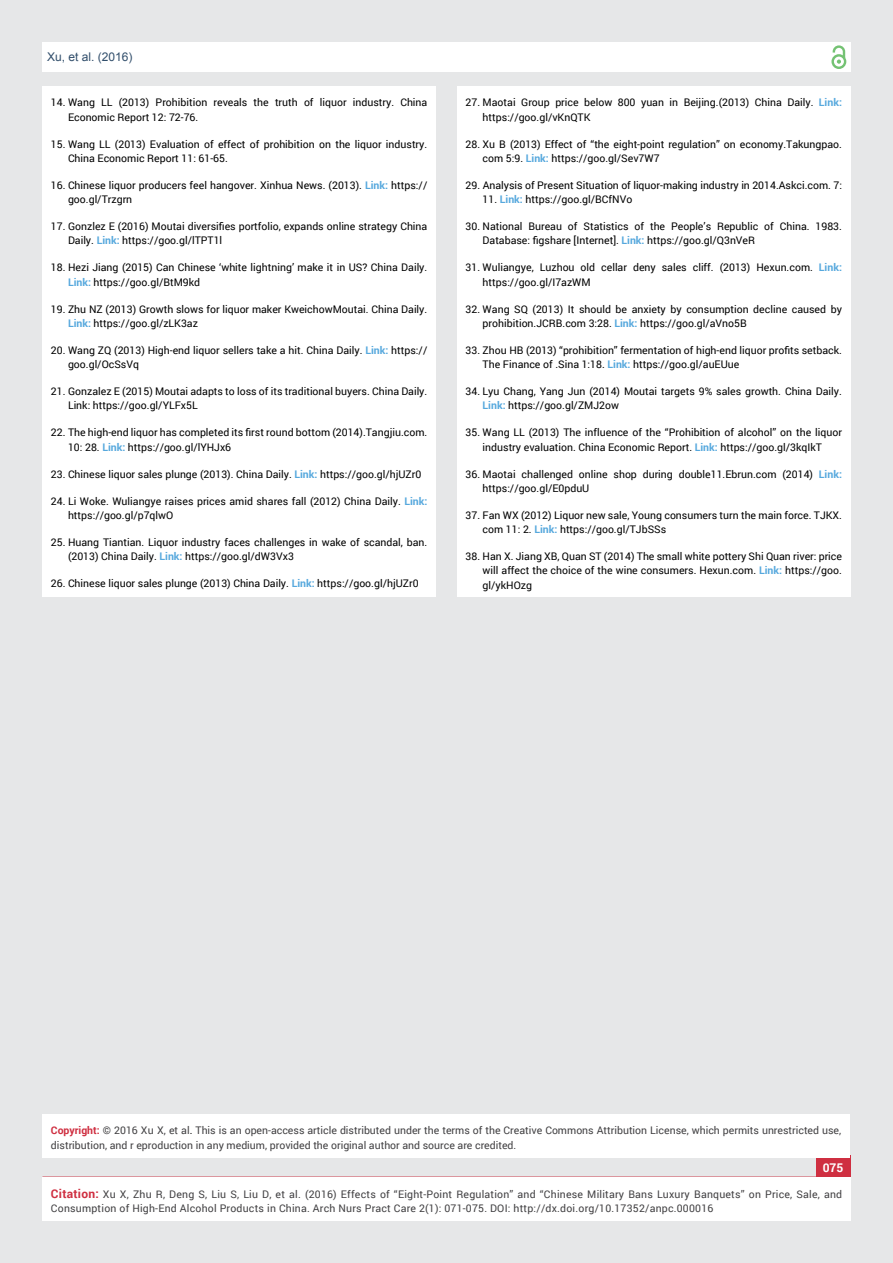
<style>
.page{position:relative;width:893px;height:1263px;background:#e6e7e8}
.page>*{position:absolute;margin:0;border:0;box-sizing:border-box;transform-origin:0 0}
.t1{font:12px "Arial";color:#314e6b}
.t2{font:700 12px "Roboto";color:#fff}
.t3{font:10.5px/14.2px "Roboto";color:#000}
.t4{font:10.5px/13.5px "Roboto";letter-spacing:.02em;color:#414042}
.t5{font:10.5px/15px "Roboto";color:#414042}
.s1{font-weight:700;color:#56a8dd}
.s2{font-weight:700;color:#cf2f41}
.s3{color:#0d0d0d}
.s4{font-weight:700;font-size:12px;color:#cf2f41}
</style>
<div class="page">
<div style="left:42px;top:43px;width:808px;height:29px;background:#fff"></div>
<div style="left:831px;top:54px;width:15px;height:15px;border:2px solid #74c273;border-radius:50%"></div>
<svg style="left:831px;top:45px;width:15px;height:19px"></svg>
<div style="left:816px;top:1156px;width:34px;height:40px;background:#cf2f41"></div>
<div style="left:42px;top:1177px;width:809px;height:43px;background:#fff"></div>
<div style="left:42px;top:1115px;width:808px;height:43px;background:#fff"></div>
<div style="left:42px;top:87px;width:394px;height:510px;background:#fff"></div>
<div style="left:457px;top:87px;width:393px;height:510px;background:#fff"></div>
<p class="t1" style="left:47px;top:51px;width:87px">Xu, et al. (2016)</p>
<p class="t3" style="left:68px;top:95px;width:361px;text-indent:-17px">14. Wang LL (2013) Prohibition reveals the truth of liquor industry. China<br>Economic Report 12: 72-76.</p>
<p class="t3" style="left:68px;top:136px;width:361px;text-indent:-17px">15. Wang LL (2013) Evaluation of effect of prohibition on the liquor industry.<br>China Economic Report 11: 61-65.</p>
<p class="t3" style="left:68px;top:178px;width:361px;text-indent:-17px">16. Chinese liquor producers feel hangover. Xinhua Ne w s. (2013). <span class="s1">Link:</span> https:// goo.gl/Trzgrn</p>
<p class="t3" style="left:68px;top:219px;width:361px;text-indent:-17px">17. Gonzlez E (2016) Moutai diversifies portfolio, expands online strategy China<br>Daily. <span class="s1">Link:</span> https://goo.gl/lTPT1l</p>
<p class="t3" style="left:68px;top:260px;width:361px;text-indent:-17px">18. Hezi Jiang (2015) Can Chinese ‘white lightning’ make it in US? China Daily.<br><span class="s1">Link:</span> https://goo.gl/BtM9kd</p>
<p class="t3" style="left:68px;top:301px;width:361px;text-indent:-17px">19. Zhu NZ (2013) Growth slows for liquor maker KweichowMoutai. China Daily.<br><span class="s1">Link:</span> https://goo.gl/zLK3az</p>
<p class="t3" style="left:68px;top:343px;width:361px;text-indent:-17px">20. Wang ZQ (2013) High-end liquor sellers take a hit. China Daily. <span class="s1">Link:</span> https:// goo.gl/OcSsVq</p>
<p class="t3" style="left:68px;top:384px;width:361px;text-indent:-17px">21. Gonzalez E (2015) Moutai adapts to loss of its traditional buyers. China Daily.<br>Link: https://goo.gl/YLFx5L</p>
<p class="t3" style="left:68px;top:425px;width:361px;text-indent:-17px">22. The high-end liquor has completed its first round bottom (2014).Tangjiu.com.<br>10: 28. <span class="s1">Link:</span> https://goo.gl/lYHJx6</p>
<p class="t3" style="left:51px;top:466px;width:372px">23. Chinese liquor sales plunge (2013). China Daily. <span class="s1">Link:</span> https://goo.gl/hjUZr0</p>
<p class="t3" style="left:68px;top:493px;width:361px;text-indent:-17px">24. Li Woke. Wuliangye raises prices amid shares fall (2012) China Daily. <span class="s1">Link: </span>https://goo.gl/p7qlwO</p>
<p class="t3" style="left:68px;top:535px;width:361px;text-indent:-17px">25. Huang Tiantian. Liquor industry faces challenges in wake of scandal, ban. (2013) China Daily. <span class="s1">Link:</span> https://goo.gl/dW3Vx3</p>
<p class="t3" style="left:51px;top:576px;width:369px">26. Chinese liquor sales plunge (2013) China Daily. <span class="s1">Link:</span> https://goo.gl/hjUZr0</p>
<p class="t3" style="left:483px;top:95px;width:361px;text-indent:-17px">27. Maotai Group price below 800 yuan in Beijing.(2013) China Daily. <span class="s1">Link: </span>https://goo.gl/vKnQTK</p>
<p class="t3" style="left:483px;top:136px;width:361px;text-indent:-17px">28. Xu B (2013) Effect of “the eight-point regulation” on economy.Takungpao. com 5:9. <span class="s1">Link:</span> https://goo.gl/Sev7W7</p>
<p class="t3" style="left:466px;top:178px;width:378px">29. Analysis of Present Situation of liquor-making industry in 2014.Askci.com. 7:</p>
<p class="t3" style="left:483px;top:192px;width:151px">11. <span class="s1">Link:</span> https://goo.gl/BCfNVo</p>
<p class="t3" style="left:483px;top:219px;width:361px;text-indent:-17px">30. National Bureau of Statistics of the People’s Republic of China. 1983.<br>Database: figshare [Internet]. <span class="s1">Link:</span> https://goo.gl/Q3nVeR</p>
<p class="t3" style="left:483px;top:260px;width:361px;text-indent:-17px">31. Wuliangye, Luzhou old cellar deny sales cliff. (2013) Hexun.com. <span class="s1">Link: </span>https://goo.gl/I7azWM</p>
<p class="t3" style="left:483px;top:301px;width:361px;text-indent:-17px">32. Wang SQ (2013) It should be anxiety by consumption decline caused by prohibition.JCRB.com 3:28. <span class="s1">Link:</span> https://goo.gl/aVno5B</p>
<p class="t3" style="left:483px;top:343px;width:361px;text-indent:-17px">33. Zhou HB (2013) “prohibition” fermentation of high-end liquor profits setback.<br>The Finance of .Sina 1:18. <span class="s1">Link:</span> https://goo.gl/auEUue</p>
<p class="t3" style="left:483px;top:384px;width:361px;text-indent:-17px">34. Lyu Chang, Yang Jun (2014) Moutai targets 9% sales growth. China Daily.<br><span class="s1">Link:</span> https://goo.gl/ZMJ2ow</p>
<p class="t3" style="left:466px;top:425px;width:378px;text-align:center">35. Wang LL (2013) The influence of the “Prohibition of alcohol” on the liquor industry evaluation. China Economic Report. <span class="s1">Link:</span> https://goo.gl/3kqIkT</p>
<p class="t3" style="left:483px;top:466px;width:361px;text-indent:-17px">36. Maotai challenged online shop during double11.Ebrun.com (2014) <span class="s1">Link: </span>https://goo.gl/E0pduU</p>
<p class="t3" style="left:483px;top:508px;width:361px;text-indent:-17px">37. Fan WX (2012) Liquor new sale, Young consumers turn the main force. TJKX. com 11: 2. <span class="s1">Link:</span> https://goo.gl/TJbSSs</p>
<p class="t3" style="left:483px;top:549px;width:361px;text-align:justify;text-indent:-17px">38. Han X. Jiang XB, Quan ST (2014) The small white pottery Shi Quan river: price will affect the choice of the wine consumers. Hexun.com. <span class="s1">Link:</span> https://goo. gl/ykHOzg</p>
<p class="t5" style="left:51px;top:1123px;width:792px"><span class="s2">Copyright:</span> © 2016 Xu X, et al<span class="s3">.</span> This is an open-access article distributed under the terms of the Creative Commons Attribution License, which permits unrestricted use, distribution, and r eproduction in any medium, provided the original author and source are credited.</p>
<p class="t2" style="left:823px;top:1159px;width:22px">075</p>
<p class="t4" style="left:51px;top:1188px;width:727px"><span class="s4">Citation:</span> Girisgen I, Sonmez F (2016) Investiga ion of the Factors In luencing Primary Hypertension n Childhood. A ch Clin Hype tens 2(1): 034-075.</p>
<p class="t4" style="left:51px;top:1188px;width:793px;text-indent:52px">Xu X, Zhu R, Deng S, Liu S, Liu D, et al. (2016) Effects of “Eight-Point Regulation” and “Chinese Military Bans Luxury Banquets” on Price, Sale, and<br>Consumption of High-End Alcohol Products in China. Arch Nurs Pract Care 2(1): 071-075. DOI: http://dx.doi.org/10.17352/anpc.000016</p>
<p class="t4" style="left:102px;top:1188px;width:694px">Ryan GS (2016) Enhanc ng Nursing Student Success: A Critical Realist Framework of Modifiable Factors. Arch Nurs Pract Care 2(1): 057-075.</p>
</div>
